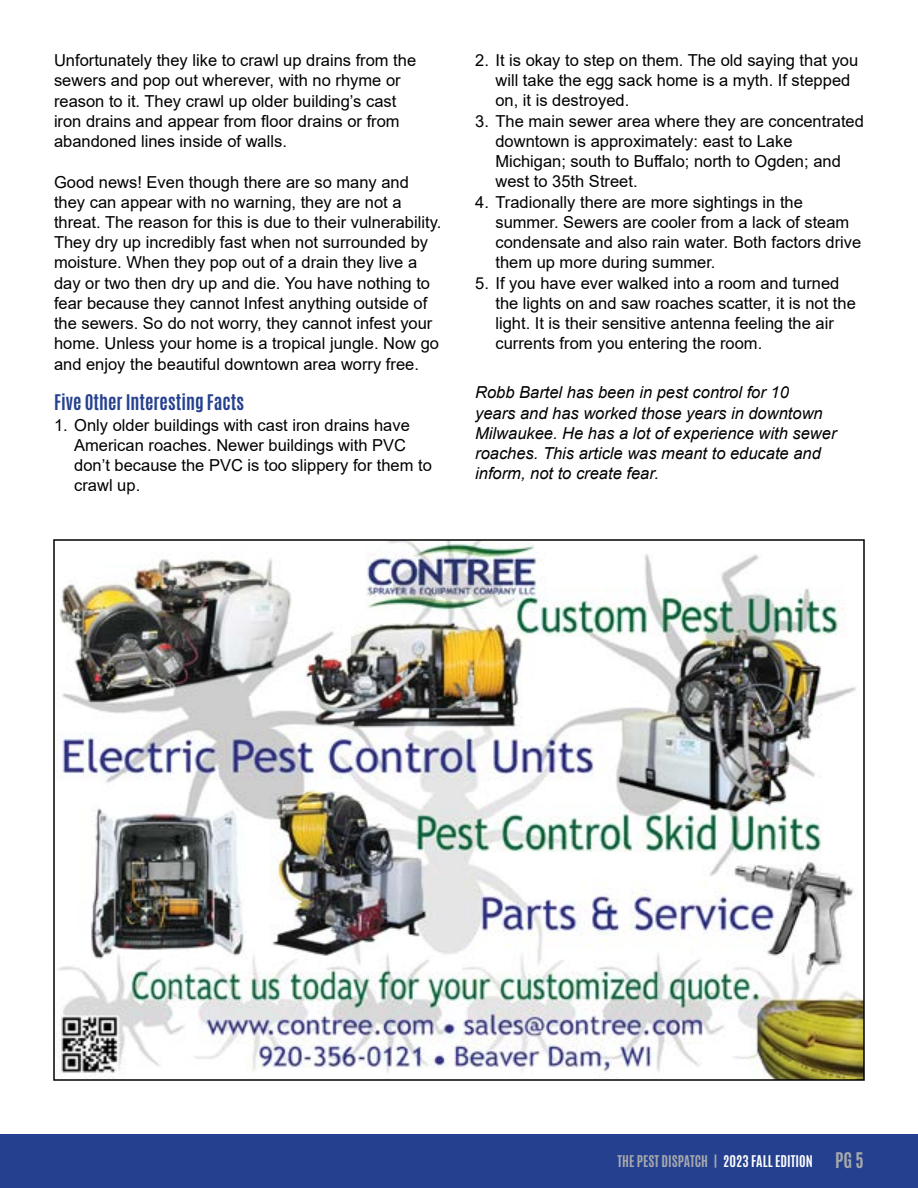
<style>
.page{position:relative;width:918px;height:1188px;background:#fff}
.page>*{position:absolute;margin:0;border:0;box-sizing:border-box;transform-origin:0 0}
.t1{font:700 18px "Antonio";color:#25408f}
.t2{font:700 18px "Antonio";color:#a7a9ac}
.t3{font:16.5px/20.2px "Arial";color:#000}
.t4{font:italic 16.5px/20.2px "Arial";color:#000}
.t5{font:700 13.5px "Antonio";color:#a7a9ac}
.s1{color:#fff}
</style>
<div class="page">
<div style="left:0;top:1134px;width:918px;height:54px;background:#25408f"></div>
<img style="left:58px;top:542px;width:804px;height:536px">
<p class="t3" style="left:54px;top:50px;width:364px">Unfortunately they like to crawl up drains from the sewers and pop out wherever, with no rhyme or reason to it. They crawl up older building’s cast iron drains and appear from floor drains or from abandoned lines inside of walls.</p>
<p class="t3" style="left:54px;top:171px;width:389px">Good news! Even though there are so many and they can appear with no warning, they are not a threat. The reason for this is due to their vulnerability.<br>They dry up incredibly fast when not surrounded by moisture. When they pop out of a drain they live a day or two then dry up and die. You have nothing to fear because they cannot Infest anything outside of the sewers. So do not worry, they cannot infest your home. Unless your home is a tropical jungle. Now go and enjoy the beautiful downtown area worry free.</p>
<p class="t1" style="left:54px;top:389px;width:192px">Five Other Interesting Facts</p>
<p class="t3" style="left:74px;top:414px;width:359px;text-indent:-20px">1. Only older buildings with cast iron drains have American roaches. Newer buildings with PVC don’t because the PVC is too slippery for them to crawl up.</p>
<p class="t3" style="left:495px;top:50px;width:364px;text-indent:-20px">2. It is okay to step on them. The old saying that you will take the egg sack home is a myth. If stepped on, it is destroyed.</p>
<p class="t3" style="left:495px;top:111px;width:370px;text-indent:-20px">3. The main sewer area where they are concentrated downtown is approximately: east to Lake Michigan; south to Buffalo; north to Ogden; and west to 35th Street.</p>
<p class="t3" style="left:495px;top:192px;width:367px;text-indent:-20px">4. Tradionally there are more sightings in the summer. Sewers are cooler from a lack of steam condensate and also rain water. Both factors drive them up more during summer.</p>
<p class="t3" style="left:495px;top:273px;width:362px;text-indent:-20px">5. If you have ever walked into a room and turned the lights on and saw roaches scatter, it is not the light. It is their sensitive antenna feeling the air currents from you entering the room.</p>
<p class="t4" style="left:475px;top:383px;width:363px">Robb Bartel has been in pest control for 10<br>years and has worked those years in downtown Milwaukee. He has a lot of experience with sewer roaches. This article was meant to educate and inform, not to create fear.</p>
<p class="t5" style="left:618px;top:1151px;width:197px">THE PEST DISPATCH | <span class="s1">2023 FALL EDITION</span></p>
<p class="t2" style="left:835px;top:1147px;width:30px">PG 5</p>
</div>
